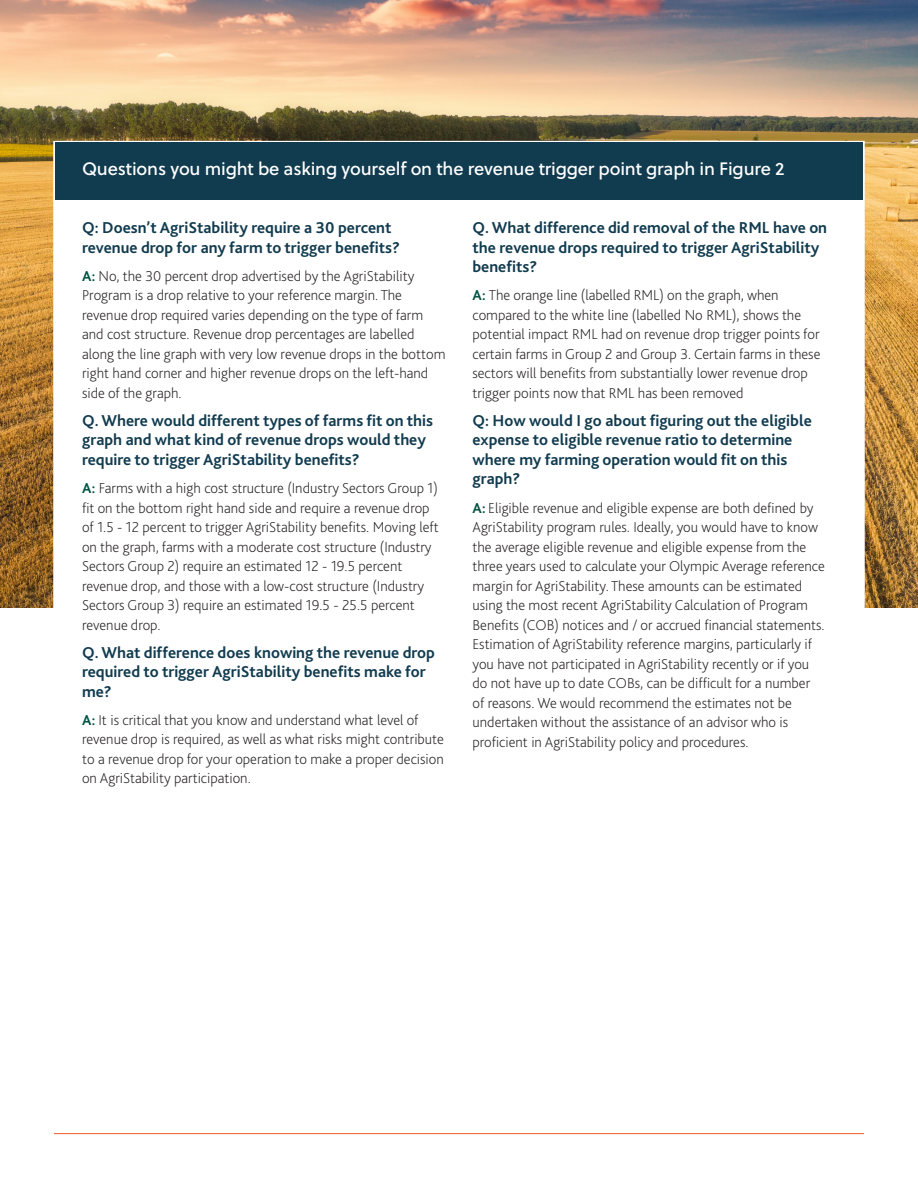
<style>
.page{position:relative;width:918px;height:1188px;background:#fff}
.page>*{position:absolute;margin:0;border:0;box-sizing:border-box;transform-origin:0 0}
.Intro_Text{font:18px "Soleil Bk";letter-spacing:-.01em;color:#fff}
.Intro_Text-2{font:700 16.5px/19.5px "Bliss 2";color:#113b4f}
.Intro_Text-3{font:200 15px/19.5px "Bliss 2";color:#231f20}
.s1{font-weight:700;color:#005143}
</style>
<div class="page">
<hr style="left:54px;top:1133px;width:810px;height:1px;background:#f15927">
<img style="left:0;top:0;width:918px;height:608px">
<div style="left:53px;top:141px;width:812px;height:500px;background:#fff;border:3px solid #fff"></div>
<div style="left:55px;top:142px;width:807px;height:57px;background:#113b4f"></div>
<p class="Intro_Text" style="left:82px;top:156px;width:704px">Questions you might be asking yourself on the revenue trigger point graph in Figure 2</p>
<p class="Intro_Text-2" style="left:82px;top:217px;width:319px">Q: Doesn’t AgriStability require a 30 percent revenue drop for any farm to trigger benefits?</p>
<p class="Intro_Text-3" style="left:82px;top:266px;width:365px"><span class="s1">A:</span> No, the 30 percent drop advertised by the AgriStability Program is a drop relative to your reference margin. The revenue drop required varies depending on the type of farm and cost structure. Revenue drop percentages are labelled along the line graph with very low revenue drops in the bottom right hand corner and higher revenue drops on the left-hand side of the graph.</p>
<p class="Intro_Text-2" style="left:82px;top:410px;width:352px">Q. Where would different types of farms fit on this graph and what kind of revenue drops would they require to trigger AgriStability benefits?</p>
<p class="Intro_Text-3" style="left:82px;top:478px;width:358px"><span class="s1">A:</span> Farms with a high cost structure (Industry Sectors Group 1) fit on the bottom right hand side and require a revenue drop of 1.5 - 12 percent to trigger AgriStability benefits. Moving left on the graph, farms with a moderate cost structure (Industry Sectors Group 2) require an estimated 12 - 19.5 percent revenue drop, and those with a low-cost structure (Industry Sectors Group 3) require an estimated 19.5 - 25.5 percent revenue drop.</p>
<p class="Intro_Text-2" style="left:82px;top:642px;width:354px">Q. What difference does knowing the revenue drop required to trigger AgriStability benefits make for me?</p>
<p class="Intro_Text-3" style="left:82px;top:710px;width:363px"><span class="s1">A:</span> It is critical that you know and understand what level of revenue drop is required, as well as what risks might contribute to a revenue drop for your operation to make a proper decision on AgriStability participation.</p>
<p class="Intro_Text-2" style="left:473px;top:217px;width:356px">Q. What difference did removal of the RML have on the revenue drops required to trigger AgriStability benefits?</p>
<p class="Intro_Text-3" style="left:473px;top:285px;width:349px"><span class="s1">A:</span> The orange line (labelled RML) on the graph, when compared to the white line (labelled No RML), shows the potential impact RML had on revenue drop trigger points for certain farms in Group 2 and Group 3. Certain farms in these sectors will benefits from substantially lower revenue drop trigger points now that RML has been removed</p>
<p class="Intro_Text-2" style="left:473px;top:410px;width:341px">Q: How would I go about figuring out the eligible expense to eligible revenue ratio to determine where my farming operation would fit on this graph?</p>
<p class="Intro_Text-3" style="left:473px;top:497px;width:354px"><span class="s1">A:</span> Eligible revenue and eligible expense are both defined by AgriStability program rules. Ideally, you would have to know the average eligible revenue and eligible expense from the three years used to calculate your Olympic Average reference margin for AgriStability. These amounts can be estimated using the most recent AgriStability Calculation of Program Benefits (COB) notices and / or accrued financial statements.<br>Estimation of AgriStability reference margins, particularly if you have not participated in AgriStability recently or if you do not have up to date COBs, can be difficult for a number of reasons. We would recommend the estimates not be undertaken without the assistance of an advisor who is proficient in AgriStability policy and procedures.</p>
</div>
